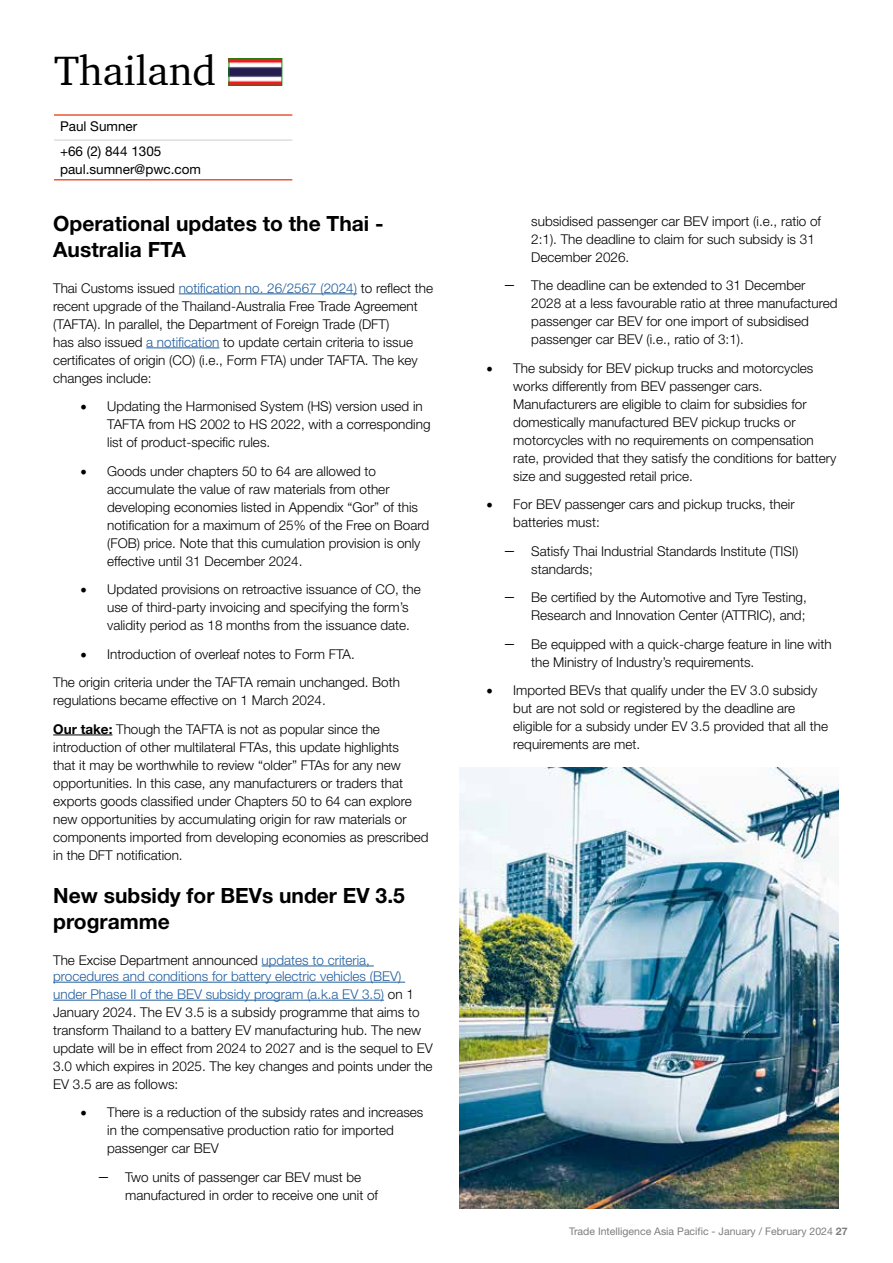
<style>
.page{position:relative;width:893px;height:1263px;background:#fff}
.page>*{position:absolute;margin:0;border:0;box-sizing:border-box;transform-origin:0 0}
.t1{font:42px "ITC Charter Com";color:#000}
.t2{font:700 21px/25.5px "Helvetica Neue LT Std";color:#000}
.t3{font:300 13.5px/18px "Helvetica Neue LT Std";color:#000}
.t4{font:300 13.5px/16.2px "Helvetica Neue LT Std";color:#215e9e}
.t5{font:13.5px/25px "Helvetica Neue LT Std";color:#000}
.t6{font:10.5px "Helvetica Neue LT Std";color:#7c7d7d}
.s1{color:#215e9e}
.s2{font-family:"Minion Pro";font-weight:400;font-size:18px}
.s3{font-weight:700}
.s4{color:#000}
.s5{font-size:18px}
</style>
<div class="page">
<img style="left:231px;top:60px;width:49px;height:23px">
<div style="left:229px;top:58px;width:53px;height:27px;border:1px solid #128708"></div>
<hr style="left:54px;top:114px;width:238px;height:2px;background:#e85834">
<hr style="left:54px;top:179px;width:238px;height:1px;background:#e85834">
<hr style="left:54px;top:139px;width:238px;height:2px;background:#dcddde">
<hr style="left:179px;top:294px;width:178px;height:1px;background:#215e9e">
<hr style="left:146px;top:348px;width:73px;height:1px;background:#215e9e">
<hr style="left:53px;top:735px;width:59px;height:1px;background:#000">
<hr style="left:262px;top:966px;width:112px;height:1px;background:#215e9e">
<hr style="left:53px;top:982px;width:352px;height:1px;background:#215e9e">
<hr style="left:53px;top:1000px;width:331px;height:1px;background:#215e9e">
<img style="left:459px;top:767px;width:380px;height:442px">
<h1 class="t1" style="left:54px;top:45px;width:164px">Thailand</h1>
<p class="t5" style="left:60px;top:113px;width:103px">Paul Sumner +66 (2) 844 1305</p>
<p class="t5" style="left:60px;top:156px;width:143px">paul.sumner@pwc.com</p>
<h2 class="t2" style="left:53px;top:210px;width:332px">Operational updates to the Thai -<br>Australia FTA</h2>
<p class="t3" style="left:53px;top:278px;width:381px">Thai Customs issued <span class="s1">notification no. 26/2567 (2024)</span> to reflect the recent upgrade of the Thailand-Australia Free Trade Agreement (TAFTA). In parallel, the Department of Foreign Trade (DFT)<br>has also issued <span class="s1">a notification</span> to update certain criteria to issue certificates of origin (CO) (i.e., Form FTA) under TAFTA. The key changes include:</p>
<p class="t3" style="left:107px;top:397px;width:325px;text-indent:-27px"><span class="s2">•</span> Updating the Harmonised System (HS) version used in<br>TAFTA from HS 2002 to HS 2022, with a corresponding list of product-specific rules.</p>
<p class="t3" style="left:107px;top:461px;width:323px;text-indent:-27px"><span class="s2">•</span> Goods under chapters 50 to 64 are allowed to accumulate the value of raw materials from other developing economies listed in Appendix “Gor” of this notification for a maximum of 25% of the Free on Board (FOB) price. Note that this cumulation provision is only effective until 31 December 2024.</p>
<p class="t3" style="left:107px;top:580px;width:315px;text-indent:-27px"><span class="s2">•</span> Updated provisions on retroactive issuance of CO, the use of third-party invoicing and specifying the form’s validity period as 18 months from the issuance date.</p>
<p class="t3" style="left:53px;top:639px;width:348px;line-height:28.5px;text-indent:27px"><span class="s2">•</span> Introduction of overleaf notes to Form FTA.<br>The origin criteria under the TAFTA remain unchanged. Both</p>
<p class="t3" style="left:53px;top:686px;width:328px;line-height:28.5px">regulations became effective on 1 March 2024.<br><span class="s3">Our take:</span> Though the TAFTA is not as popular since the</p>
<p class="t3" style="left:53px;top:737px;width:377px">introduction of other multilateral FTAs, this update highlights<br>that it may be worthwhile to review “older” FTAs for any new opportunities. In this case, any manufacturers or traders that exports goods classified under Chapters 50 to 64 can explore new opportunities by accumulating origin for raw materials or components imported from developing economies as prescribed in the DFT notification.</p>
<h2 class="t2" style="left:53px;top:882px;width:353px">New subsidy for BEVs under EV 3.5 programme</h2>
<p class="t4" style="left:53px;top:951px;width:350px"><span class="s4">The Excise Department announced</span> updates to criteria, procedures and conditions for battery electric vehicles (BEV)</p>
<p class="t3" style="left:53px;top:985px;width:381px"><span class="s1">under Phase II of the BEV subsidy program (a.k.a EV 3.5)</span> on 1<br>January 2024. The EV 3.5 is a subsidy programme that aims to transform Thailand to a battery EV manufacturing hub. The new update will be in effect from 2024 to 2027 and is the sequel to EV 3.0 which expires in 2025. The key changes and points under the EV 3.5 are as follows:</p>
<p class="t3" style="left:107px;top:1103px;width:318px;text-indent:-27px"><span class="s2">•</span> There is a reduction of the subsidy rates and increases in the compensative production ratio for imported passenger car BEV</p>
<p class="t3" style="left:125px;top:1168px;width:254px;text-indent:-27px"><span class="s5">−</span> Two units of passenger car BEV must be manufactured in order to receive one unit of</p>
<p class="t3" style="left:531px;top:212px;width:291px">subsidised passenger car BEV import (i.e., ratio of<br>2:1). The deadline to claim for such subsidy is 31<br>December 2026.</p>
<p class="t3" style="left:531px;top:276px;width:308px;text-indent:-27px"><span class="s5">−</span> The deadline can be extended to 31 December 2028 at a less favourable ratio at three manufactured passenger car BEV for one import of subsidised passenger car BEV (i.e., ratio of 3:1).</p>
<p class="t3" style="left:513px;top:359px;width:325px;text-indent:-27px"><span class="s2">•</span> The subsidy for BEV pickup trucks and motorcycles works differently from BEV passenger cars.<br>Manufacturers are eligible to claim for subsidies for domestically manufactured BEV pickup trucks or motorcycles with no requirements on compensation rate, provided that they satisfy the conditions for battery size and suggested retail price.</p>
<p class="t3" style="left:513px;top:495px;width:283px;text-indent:-27px"><span class="s2">•</span> For BEV passenger cars and pickup trucks, their batteries must:</p>
<p class="t3" style="left:531px;top:542px;width:269px;text-indent:-27px"><span class="s5">−</span> Satisfy Thai Industrial Standards Institute (TISI) standards;</p>
<p class="t3" style="left:504px;top:588px;width:304px;text-align:right"><span class="s5">−</span> Be certified by the Automotive and Tyre Testing,<br>Research and Innovation Center (ATTRIC), and;</p>
<p class="t3" style="left:531px;top:635px;width:302px;text-indent:-27px"><span class="s5">−</span> Be equipped with a quick-charge feature in line with the Ministry of Industry’s requirements.</p>
<p class="t3" style="left:513px;top:681px;width:316px;text-indent:-27px"><span class="s2">•</span> Imported BEVs that qualify under the EV 3.0 subsidy but are not sold or registered by the deadline are eligible for a subsidy under EV 3.5 provided that all the requirements are met.</p>
<p class="t6" style="left:569px;top:1225px;width:280px">Trade Intelligence Asia Pacific - January / February 2024 <span class="s3">27</span></p>
</div>
